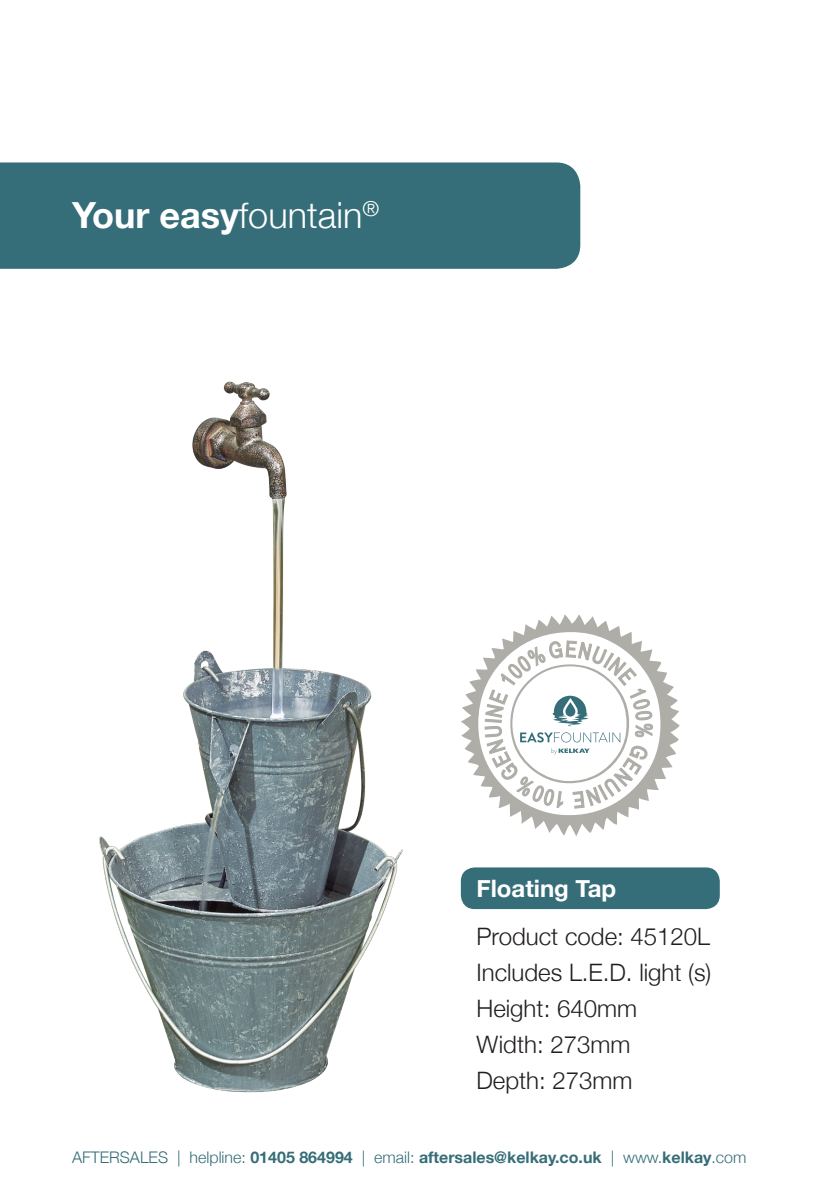
<style>
.page{position:relative;width:840px;height:1191px;background:#fff}
.page>*{position:absolute;margin:0;border:0;box-sizing:border-box;transform-origin:0 0}
.t1{font:700 36px "Helvetica Neue";color:#fff}
.t2{font:300 24px/36px "Helvetica Neue";color:#231f20}
.t3{font:700 24px "Helvetica Neue";color:#fff}
.t4{font:700 16px "Helvetica Neue";color:#356d78}
.s1{font-weight:300}
</style>
<div class="page">
<div style="left:0;top:162px;width:580px;height:107px;background:#356d78"></div>
<div style="left:460px;top:867px;width:259px;height:42px;background:#356d78;border-radius:14px"></div>
<img style="left:99px;top:381px;width:304px;height:712px">
<svg style="left:461px;top:614px;width:218px;height:222px"></svg>
<svg style="left:474px;top:629px;width:190px;height:189px"></svg>
<h1 class="t1" style="left:72px;top:187px;width:308px">Your easy<span class="s1">fountain</span><sup>®</sup></h1>
<h2 class="t3" style="left:476px;top:869px;width:141px">Floating Tap</h2>
<h2 class="t2" style="left:476px;top:916px;width:236px">Product code: 45120L<br>Includes L.E.D. light (s)<br>Height: 640mm<br>Width: 273mm<br>Depth: 273mm</h2>
<p class="t4" style="left:72px;top:1144px;width:675px"><span class="s1">AFTERSALES | helpline:</span> 01405 864994 <span class="s1">| email:</span> aftersales@kelkay.co.uk <span class="s1">| www.</span>kelkay<span class="s1">.com</span></p>
</div>
